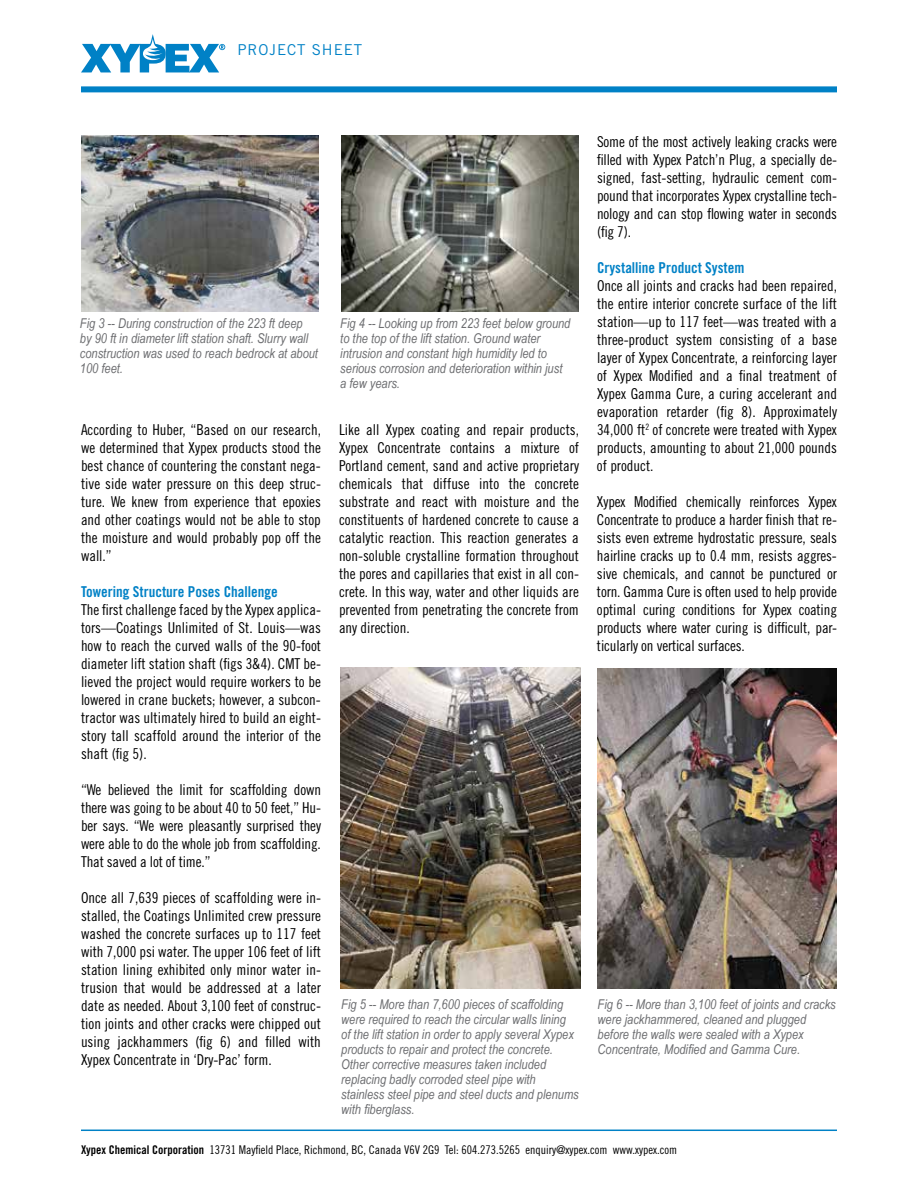
<style>
.page{position:relative;width:918px;height:1188px;background:#fff}
.page>*{position:absolute;margin:0;border:0;box-sizing:border-box;transform-origin:0 0}
.t1{font:15px/18px "Trade Gothic Cond Eighteen";color:#000;text-align:justify}
.t2{font:15px "Trade Gothic Bold Cond Twenty";color:#0081c6}
.t3{font:15px "Trade Gothic";letter-spacing:.06em;color:#0081c6}
.t4{font:italic 13.5px/15px "Arial Narrow";color:#6d6e71}
.t5{font:12px "Trade Gothic Cond Eighteen";color:#000}
.s1{font-family:"Trade Gothic Bold Cond Twenty"}
</style>
<div class="page">
<img style="left:81px;top:135px;width:238px;height:176px">
<svg style="left:81px;top:34px;width:144px;height:38px"></svg>
<div style="left:81px;top:86px;width:756px;height:6px;background:#0081c6"></div>
<hr style="left:81px;top:1130px;width:756px;height:1px;background:#0081c6">
<img style="left:341px;top:135px;width:238px;height:176px">
<img style="left:341px;top:668px;width:240px;height:320px">
<img style="left:597px;top:668px;width:240px;height:320px">
<p class="t3" style="left:238px;top:40px;width:126px">PROJECT SHEET</p>
<p class="t4" style="left:80px;top:316px;width:240px">Fig 3 -- During construction of the 223 ft deep<br>by 90 ft in diameter lift station shaft. Slurry wall construction was used to reach bedrock at about 100 feet.</p>
<p class="t1" style="left:81px;top:420px;width:242px">According to Huber, “Based on our research, we determined that Xypex products stood the best chance of countering the constant nega&shy;tive side water pressure on this deep struc&shy;ture. We knew from experience that epoxies and other coatings would not be able to stop the moisture and would probably pop off the wall.”</p>
<p class="t2" style="left:81px;top:582px;width:198px">Towering Structure Poses Challenge</p>
<p class="t1" style="left:81px;top:600px;width:242px">The first challenge faced by the Xypex applica&shy;tors—Coatings Unlimited of St. Louis—was how to reach the curved walls of the 90-foot diameter lift station shaft (figs 3&amp;4). CMT be&shy;lieved the project would require workers to be lowered in crane buckets; however, a subcon&shy;tractor was ultimately hired to build an eight&shy;story tall scaffold around the interior of the shaft (fig 5).</p>
<p class="t1" style="left:81px;top:780px;width:242px">“We believed the limit for scaffolding down there was going to be about 40 to 50 feet,” Hu&shy;ber says. “We were pleasantly surprised they were able to do the whole job from scaffolding.<br>That saved a lot of time.”</p>
<p class="t1" style="left:81px;top:888px;width:242px">Once all 7,639 pieces of scaffolding were in&shy;stalled, the Coatings Unlimited crew pressure washed the concrete surfaces up to 117 feet with 7,000 psi water. The upper 106 feet of lift station lining exhibited only minor water in&shy;trusion that would be addressed at a later date as needed. About 3,100 feet of construc&shy;tion joints and other cracks were chipped out using jackhammers (fig 6) and filled with Xypex Concentrate in ‘Dry-Pac’ form.</p>
<p class="t4" style="left:340px;top:316px;width:232px">Fig 4 -- Looking up from 223 feet below ground to the top of the lift station. Ground water intrusion and constant high humidity led to serious corrosion and deterioration within just a few years.</p>
<p class="t1" style="left:339px;top:420px;width:242px">Like all Xypex coating and repair products, Xypex Concentrate contains a mixture of Portland cement, sand and active proprietary chemicals that diffuse into the concrete substrate and react with moisture and the constituents of hardened concrete to cause a catalytic reaction. This reaction generates a non-soluble crystalline formation throughout the pores and capillaries that exist in all con&shy;crete. In this way, water and other liquids are prevented from penetrating the concrete from any direction.</p>
<p class="t1" style="left:597px;top:132px;width:242px">Some of the most actively leaking cracks were filled with Xypex Patch’n Plug, a specially de&shy;signed, fast-setting, hydraulic cement com&shy;pound that incorporates Xypex crystalline tech&shy;nology and can stop flowing water in seconds (fig 7).</p>
<p class="t2" style="left:597px;top:258px;width:149px">Crystalline Product System</p>
<p class="t1" style="left:597px;top:276px;width:242px">Once all joints and cracks had been repaired, the entire interior concrete surface of the lift station—up to 117 feet—was treated with a three-product system consisting of a base layer of Xypex Concentrate, a reinforcing layer of Xypex Modified and a final treatment of Xypex Gamma Cure, a curing accelerant and evaporation retarder (fig 8). Approximately 34,000 ft<sup>2</sup> of concrete were treated with Xypex products, amounting to about 21,000 pounds of product.</p>
<p class="t1" style="left:597px;top:492px;width:242px">Xypex Modified chemically reinforces Xypex Concentrate to produce a harder finish that re&shy;sists even extreme hydrostatic pressure, seals hairline cracks up to 0.4 mm, resists aggres&shy;sive chemicals, and cannot be punctured or torn. Gamma Cure is often used to help provide optimal curing conditions for Xypex coating products where water curing is difficult, par&shy;ticularly on vertical surfaces.</p>
<p class="t4" style="left:341px;top:997px;width:239px">Fig 5 -- More than 7,600 pieces of scaffolding were required to reach the circular walls lining<br>of the lift station in order to apply several Xypex products to repair and protect the concrete.<br>Other corrective measures taken included replacing badly corroded steel pipe with stainless steel pipe and steel ducts and plenums with fiberglass.</p>
<p class="t4" style="left:598px;top:997px;width:240px">Fig 6 -- More than 3,100 feet of joints and cracks were jackhammered, cleaned and plugged before the walls were sealed with a Xypex Concentrate, Modified and Gamma Cure.</p>
<p class="t5" style="left:81px;top:1143px;width:598px"><span class="s1">Xypex Chemical Corporation</span> 13731 Mayfield Place, Richmond, BC, Canada V6V 2G9 Tel: 604.273.5265 enquiry@xypex.com www.xypex.com</p>
</div>
